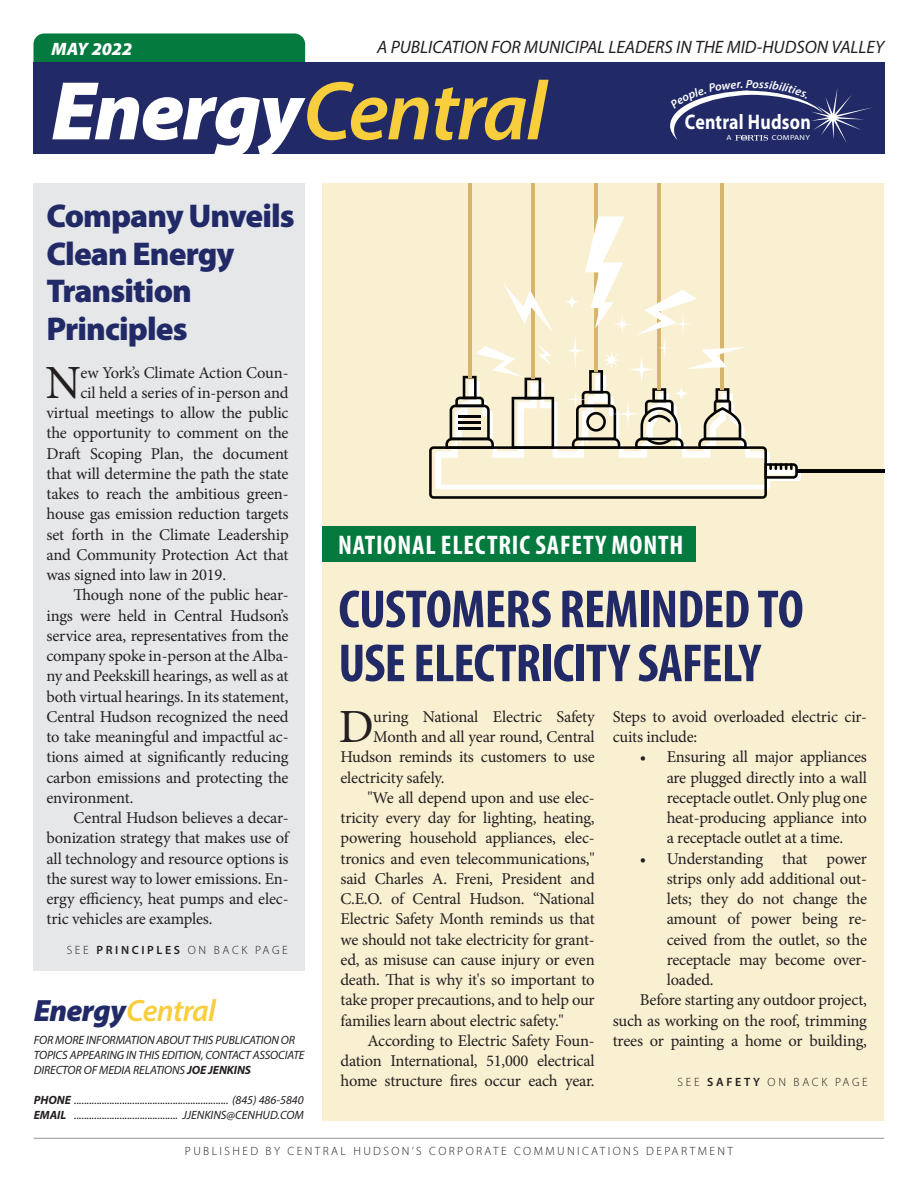
<style>
.page{position:relative;width:918px;height:1188px;background:#fff}
.page>*{position:absolute;margin:0;border:0;box-sizing:border-box;transform-origin:0 0}
.t1{font:italic 600 84px "Myriad Pro";letter-spacing:-.025em;color:#f8ce3c}
.t2{font:700 condensed 54px/54px "Myriad Pro";letter-spacing:-.015em;color:#212a67}
.Body_11pt{font:47.7px "Minion Pro";color:#231f20}
.t3{font:900 33px/37.5px "Myriad Pro";letter-spacing:-.025em;color:#212a67}
.t4{font:italic 600 30.9px "Myriad Pro";letter-spacing:-.025em;color:#f8ce3c}
.Breakout_text_with_i{font:700 condensed 27px "Myriad Pro";letter-spacing:.03em;color:#fff}
.t5{font:700 21.15px "Myriad";letter-spacing:.015em;color:#fff;scale:.84 1}
.t6{font:italic 18px "Myriad Pro";color:#231f20}
.t7{font:italic 900 18px "Myriad Pro";color:#fff}
.Body_11pt-2{font:16.5px/20.2px "Minion Pro";letter-spacing:-.015em;color:#231f20;text-align:justify}
.t8{font:italic 12px/15px "Myriad Pro";letter-spacing:-.01em;color:#231f20}
.t9{font:300 12px "Myriad Pro";letter-spacing:.2em;color:#231f20}
.t10{font:300 12px "Myriad Pro";letter-spacing:.22em;color:#231f20}
.t11{font:italic 600 11.85px "Myriad Pro";color:#fff}
.t12{font:7.35px "Myriad";letter-spacing:.04em;color:#fff;scale:1.14 1}
.s1{font-weight:900;color:#fff}
.s2{font-weight:600}
.s3{font-weight:900;color:#212a67}
.s4{font-weight:700}
</style>
<div class="page">
<div style="left:322px;top:183px;width:562px;height:937px;background:#f9efd1"></div>
<hr style="left:468px;top:183px;width:4px;height:194px;background:#d7b56e">
<hr style="left:531px;top:183px;width:4px;height:196px;background:#d7b56e">
<hr style="left:594px;top:183px;width:4px;height:188px;background:#d7b56e">
<hr style="left:657px;top:183px;width:4px;height:207px;background:#d7b56e">
<hr style="left:721px;top:183px;width:3px;height:207px;background:#d7b56e">
<hr style="left:797px;top:469px;width:87px;height:4px;background:#050504">
<svg style="left:429px;top:216px;width:372px;height:283px"></svg>
<div style="left:33px;top:33px;width:272px;height:57px;background:#047a3f;border-radius:11px"></div>
<div style="left:33px;top:63px;width:852px;height:91px;background:#212a67"></div>
<hr style="left:34px;top:1138px;width:850px;height:1px;background:#939598">
<div style="left:33px;top:184px;width:272px;height:787px;background:#e6e7e9"></div>
<div style="left:322px;top:527px;width:374px;height:35px;background:#047a3f"></div>
<svg style="left:670px;top:88px;width:202px;height:55px"></svg>
<p class="t6" style="left:377px;top:36px;width:509px">A PUBLICATION FOR MUNICIPAL LEADERS IN THE MID-HUDSON VALLEY</p>
<p class="t1" style="left:51px;top:58px;width:497px"><span class="s1">Energy</span>Central</p>
<p class="t7" style="left:51px;top:37px;width:82px">MAY 2022</p>
<p class="t11" style="left:746px;top:76px;width:8px">P</p>
<p class="t5" style="left:685px;top:111px;width:151px">Central Hudson</p>
<p class="t12" style="left:726px;top:134px;width:6px">A</p>
<p class="t12" style="left:772px;top:134px;width:35px">COMPANY</p>
<p class="t3" style="left:46px;top:196px;width:250px">Company Unveils<br>Clean Energy<br>Transition<br>Principles</p>
<p class="Body_11pt" style="left:45px;top:351px;width:37px">N</p>
<p class="Body_11pt-2" style="left:80px;top:362px;width:210px">ew York’s Climate Action Coun-</p>
<p class="Body_11pt-2" style="left:80px;top:383px;width:210px">cil held a series of in-person and</p>
<p class="Body_11pt-2" style="left:46px;top:403px;width:244px">virtual meetings to allow the public</p>
<p class="Body_11pt-2" style="left:46px;top:423px;width:244px">the opportunity to comment on the</p>
<p class="Body_11pt-2" style="left:46px;top:443px;width:244px">Draft Scoping Plan, the document</p>
<p class="Body_11pt-2" style="left:46px;top:464px;width:244px">that will determine the path the state</p>
<p class="Body_11pt-2" style="left:46px;top:484px;width:244px">takes to reach the ambitious green-</p>
<p class="Body_11pt-2" style="left:46px;top:504px;width:244px">house gas emission reduction targets</p>
<p class="Body_11pt-2" style="left:46px;top:524px;width:244px">set forth in the Climate Leadership</p>
<p class="Body_11pt-2" style="left:46px;top:545px;width:244px">and Community Protection Act that</p>
<p class="Body_11pt-2" style="left:46px;top:565px;width:181px">was signed into law in 2019.</p>
<p class="Body_11pt-2" style="left:46px;top:585px;width:244px;text-indent:27px">Though none of the public hear&shy;ings were held in Central Hudson’s service area, representatives from the company spoke in-person at the Alba&shy;ny and Peekskill hearings, as well as at both virtual hearings. In its statement, Central Hudson recognized the need to take meaningful and impactful ac&shy;tions aimed at significantly reducing carbon emissions and protecting the environment.</p>
<p class="Body_11pt-2" style="left:46px;top:808px;width:244px;text-indent:27px">Central Hudson believes a decar&shy;bonization strategy that makes use of all technology and resource options is the surest way to lower emissions. En&shy;ergy efficiency, heat pumps and elec&shy;tric vehicles are examples.</p>
<p class="t10" style="left:67px;top:943px;width:223px">SEE <span class="s2">PRINCIPLES</span> ON BACK PAGE</p>
<p class="t4" style="left:34px;top:991px;width:184px"><span class="s3">Energy</span>Central</p>
<p class="t8" style="left:34px;top:1032px;width:272px">FOR MORE INFORMATION ABOUT THIS PUBLICATION OR<br>TOPICS APPEARING IN THIS EDITION, CONTACT ASSOCIATE<br>DIRECTOR OF MEDIA RELATIONS <span class="s4">JOE JENKINS</span></p>
<p class="t8" style="left:34px;top:1092px;width:272px"><span class="s4">PHONE</span> ............................................................. (845) 486-5840</p>
<p class="t8" style="left:34px;top:1107px;width:272px"><span class="s4">EMAIL</span> ......................................... JJENKINS@CENHUD.COM</p>
<p class="Breakout_text_with_i" style="left:338px;top:528px;width:347px">NATIONAL ELECTRIC SAFETY MONTH</p>
<p class="t2" style="left:338px;top:581px;width:467px">CUSTOMERS REMINDED TO<br>USE ELECTRICITY SAFELY</p>
<p class="Body_11pt" style="left:339px;top:695px;width:37px">D</p>
<p class="Body_11pt-2" style="left:373px;top:707px;width:223px">uring National Electric Safety</p>
<p class="Body_11pt-2" style="left:613px;top:707px;width:256px">Steps to avoid overloaded electric cir&shy;cuits include:</p>
<p class="Body_11pt-2" style="left:667px;top:747px;width:202px;text-indent:-27px">• Ensuring all major appliances are plugged directly into a wall receptacle outlet. Only plug one heat-producing appliance into a receptacle outlet at a time.</p>
<p class="Body_11pt-2" style="left:667px;top:848px;width:202px;text-indent:-27px">• Understanding that power strips only add additional out&shy;lets; they do not change the amount of power being re&shy;ceived from the outlet, so the receptacle may become over&shy;loaded.</p>
<p class="Body_11pt-2" style="left:613px;top:990px;width:256px;text-indent:27px">Before starting any outdoor project, such as working on the roof, trimming trees or painting a home or building,</p>
<p class="Body_11pt-2" style="left:373px;top:727px;width:223px">Month and all year round, Central</p>
<p class="Body_11pt-2" style="left:340px;top:747px;width:256px">Hudson reminds its customers to use</p>
<p class="Body_11pt-2" style="left:340px;top:767px;width:105px">electricity safely.</p>
<p class="Body_11pt-2" style="left:340px;top:788px;width:256px;text-indent:27px">"We all depend upon and use elec&shy;tricity every day for lighting, heating, powering household appliances, elec&shy;tronics and even telecommunications," said Charles A. Freni, President and C.E.O. of Central Hudson. “National Electric Safety Month reminds us that we should not take electricity for grant&shy;ed, as misuse can cause injury or even death. That is why it's so important to take proper precautions, and to help our families learn about electric safety."</p>
<p class="Body_11pt-2" style="left:340px;top:1031px;width:256px;text-indent:27px">According to Electric Safety Foun&shy;dation International, 51,000 electrical home structure fires occur each year.</p>
<p class="t10" style="left:678px;top:1075px;width:192px">SEE <span class="s2">SAFETY</span> ON BACK PAGE</p>
<p class="t9" style="left:185px;top:1144px;width:550px">PUBLISHED BY CENTRAL HUDSON’S CORPORATE COMMUNICATIONS DEPARTMENT</p>
</div>
